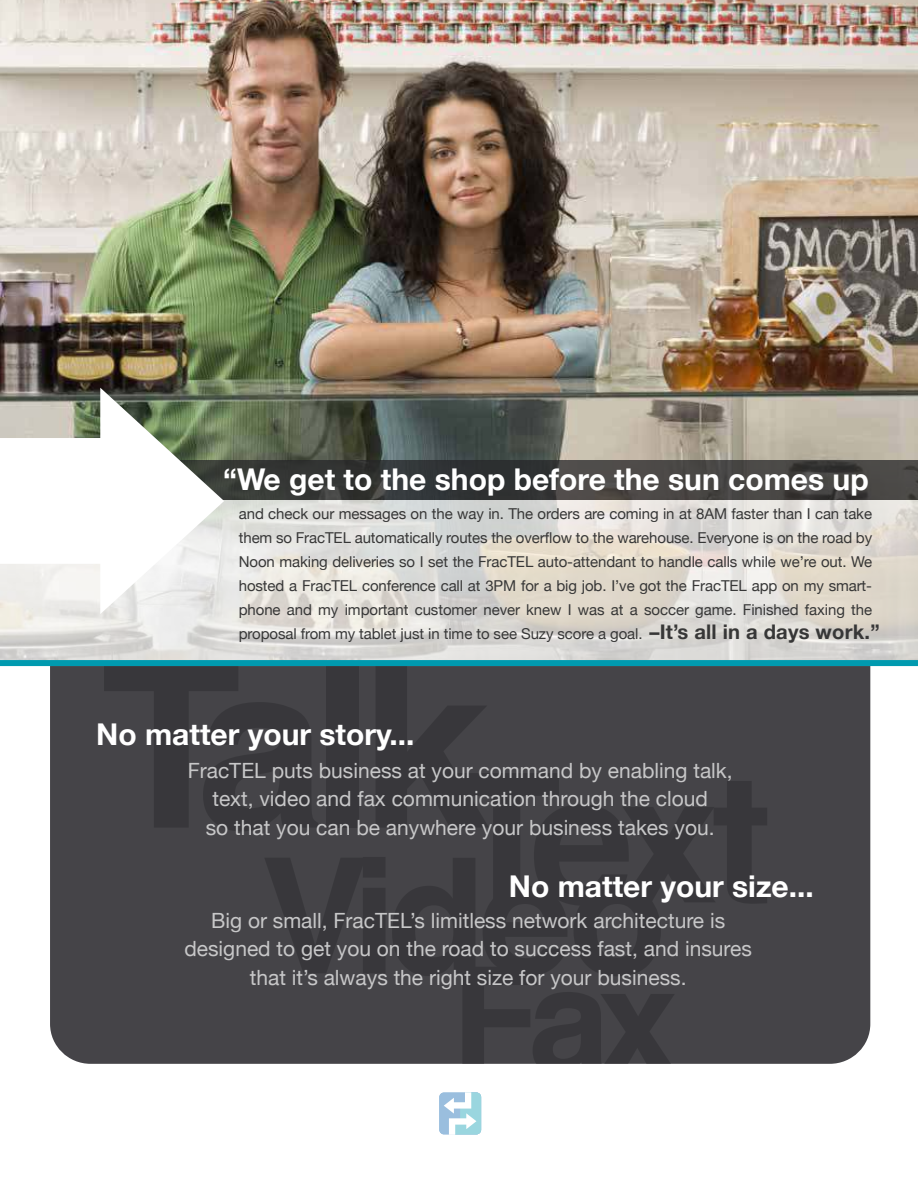
<style>
.page{position:relative;width:918px;height:1188px;background:#fff}
.page>*{position:absolute;margin:0;border:0;box-sizing:border-box;transform-origin:0 0}
.t1{font:700 30px "Helvetica Neue";color:#fff}
.t2{font:21px/28.5px "Helvetica Neue";color:#c7c7c8;text-align:center}
.t3{font:700 20.1px "Helvetica Neue";letter-spacing:.01em;color:#373737}
.t4{font:15px/24px "Helvetica Neue";letter-spacing:-.005em;color:#373737;text-align:justify}
</style>
<div class="page">
<img style="left:0;top:0;width:918px;height:461px">
<svg style="left:0;top:500px;width:918px;height:160px;background:#dfdcd6"></svg>
<svg style="left:224px;top:461px;width:694px;height:39px;background:#3d3d3c"></svg>
<svg style="left:0;top:388px;width:224px;height:226px"></svg>
<div style="left:438px;top:1091px;width:44px;height:44px;border:2px solid #fff;border-radius:5px"></div>
<div style="left:439px;top:1093px;width:42px;height:41px;background:#9abede;border-radius:5px"></div>
<svg style="left:444px;top:1092px;width:37px;height:43px"></svg>
<div style="left:50px;top:666px;width:820px;height:398px;background:#454448"></div>
<svg style="left:104px;top:666px;width:663px;height:398px;background:#403f43"></svg>
<div style="left:0;top:660px;width:918px;height:6px;background:#009aaf"></div>
<h1 class="t1" style="left:223px;top:468px;width:647px">“We get to the shop before the sun comes up</h1>
<p class="t4" style="left:239px;top:503px;width:635px">and check our messages on the way in. The orders are coming in at 8AM faster than I can take them so FracTEL automatically routes the overflow to the warehouse. Everyone is on the road by Noon making deliveries so I set the FracTEL auto-attendant to handle calls while we’re out. We hosted a FracTEL conference call at 3PM for a big job. I’ve got the FracTEL app on my smart&shy;phone and my important customer never knew I was at a soccer game. Finished faxing the proposal from my tablet just in time to see Suzy score a goal.</p>
<h3 class="t3" style="left:649px;top:624px;width:232px">–It’s all in a days work.”</h3>
<h1 class="t1" style="left:96px;top:723px;width:320px">No matter your story...</h1>
<h2 class="t2" style="left:188px;top:758px;width:547px">FracTEL puts business at your command by enabling talk, text, video and fax communication through the cloud<br>so that you can be anywhere your business takes you.</h2>
<h1 class="t1" style="left:509px;top:875px;width:307px">No matter your size...</h1>
<h2 class="t2" style="left:184px;top:908px;width:569px">Big or small, FracTEL’s limitless network architecture is designed to get you on the road to success fast, and insures that it’s always the right size for your business.</h2>
</div>
